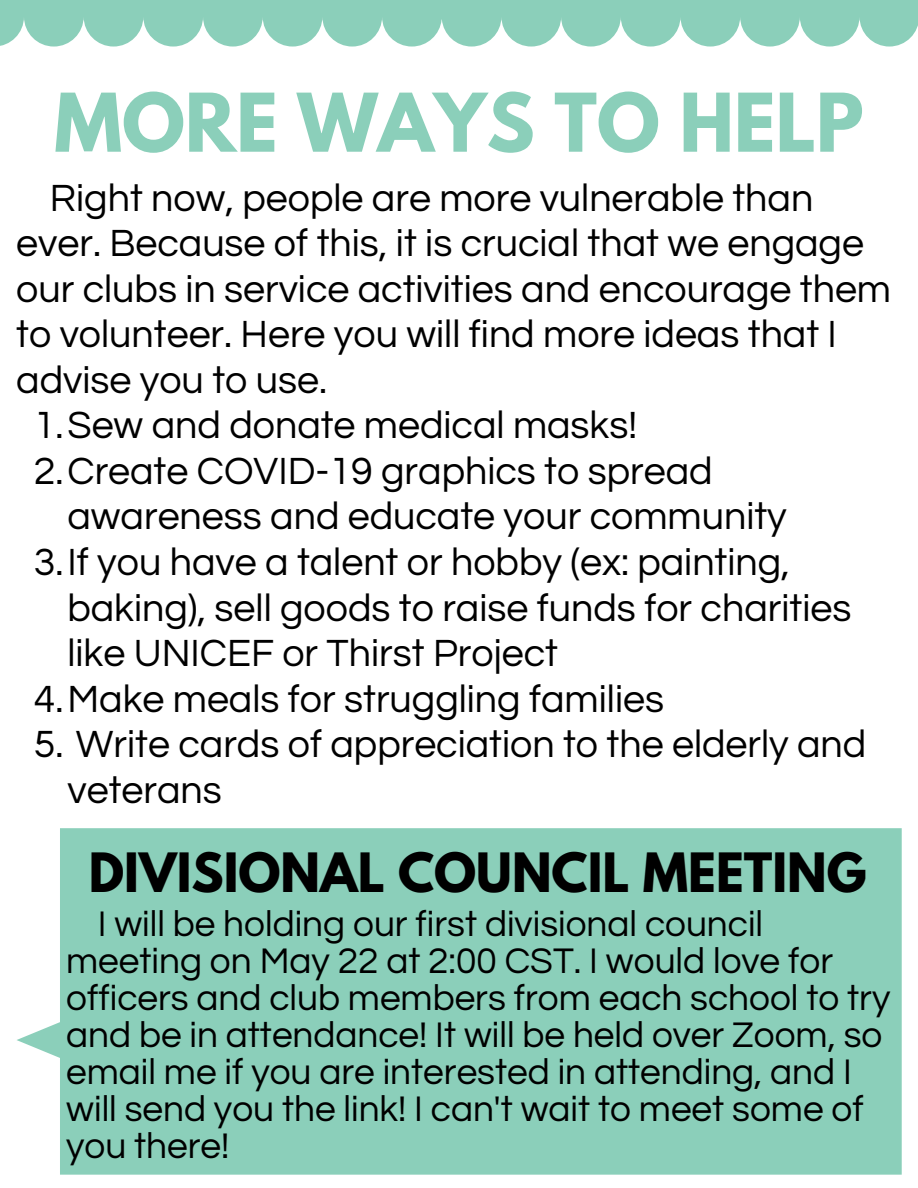
<style>
.page{position:relative;width:918px;height:1188px;background:#fff}
.page>*{position:absolute;margin:0;border:0;box-sizing:border-box;transform-origin:0 0}
.t1{font:700 71.7px "League Spartan";color:#8bcfba}
.t2{font:700 48px "League Spartan";color:#000}
.t3{font:39.45px/45.6px "Questrial";color:#000}
.t4{font:37.05px/37px "Questrial";color:#000}
</style>
<div class="page">
<svg style="left:0;top:0;width:918px;height:47px;background:#9cd6c4"></svg>
<div style="left:17px;top:828px;width:885px;height:347px;background:#8bcfba"></div>
<h1 class="t1" style="left:54px;top:87px;width:811px">MORE WAYS TO HELP</h1>
<p class="t3" style="left:16px;top:176px;width:876px;text-indent:34px">Right now, people are more vulnerable than ever. Because of this, it is crucial that we engage our clubs in service activities and encourage them to volunteer. Here you will find more ideas that I advise you to use.</p>
<p class="t3" style="left:34px;top:404px;width:605px">1.Sew and donate medical masks!</p>
<p class="t3" style="left:34px;top:449px;width:680px">2.Create COVID-19 graphics to spread</p>
<p class="t3" style="left:67px;top:495px;width:721px">awareness and educate your community</p>
<p class="t3" style="left:34px;top:540px;width:758px">3.If you have a talent or hobby (ex: painting,</p>
<p class="t3" style="left:67px;top:586px;width:785px">baking), sell goods to raise funds for charities</p>
<p class="t3" style="left:67px;top:631px;width:492px">like UNICEF or Thirst Project</p>
<p class="t3" style="left:34px;top:677px;width:632px">4.Make meals for struggling families</p>
<p class="t3" style="left:67px;top:722px;width:800px;text-indent:-34px">5. Write cards of appreciation to the elderly and veterans</p>
<p class="t2" style="left:89px;top:848px;width:779px">DIVISIONAL COUNCIL MEETING</p>
<p class="t4" style="left:66px;top:906px;width:826px;text-indent:32px">I will be holding our first divisional council meeting on May 22 at 2:00 CST. I would love for officers and club members from each school to try and be in attendance! It will be held over Zoom, so email me if you are interested in attending, and I will send you the link! I can't wait to meet some of you there!</p>
</div>
